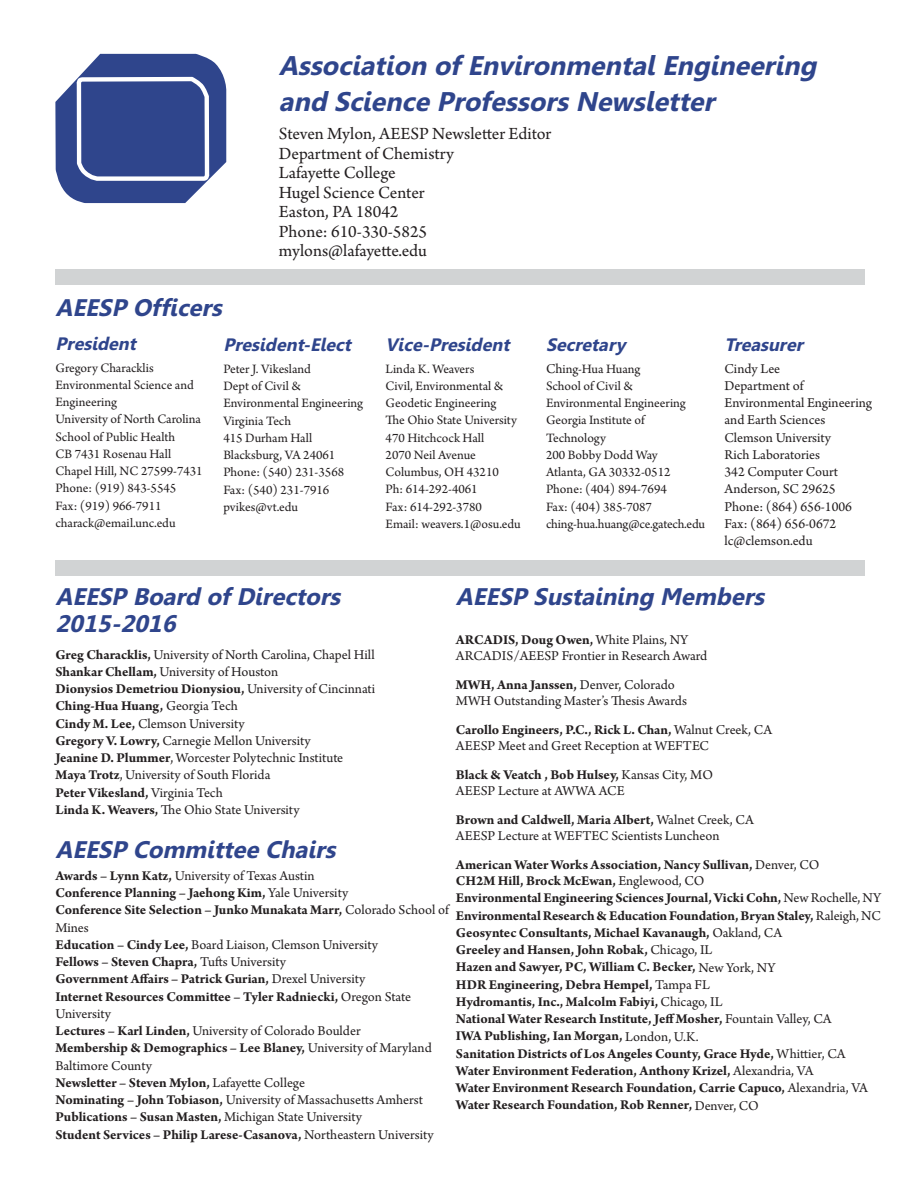
<style>
.page{position:relative;width:918px;height:1188px;background:#fff}
.page>*{position:absolute;margin:0;border:0;box-sizing:border-box;transform-origin:0 0}
.t1{font:italic 700 27px/36px "Leelawadee";color:#2f458c}
.t2{font:italic 700 24px/27px "Leelawadee";color:#2f458c}
.t3{font:18px/19.5px "Arno Pro";color:#231f20}
.t4{font:italic 700 18px "Leelawadee";color:#2f458c}
.t5{font:700 14.25px/17.2px "Arno Pro";color:#231f20}
.t6{font:14.25px/17.2px "Arno Pro";color:#231f20}
.t7{font:13.5px/17.2px "Arno Pro";color:#231f20}
.s1{font-size:14.25px}
.s2{font-weight:700}
.s3{font-weight:400}
</style>
<div class="page">
<svg style="left:55px;top:54px;width:171px;height:145px"></svg>
<svg style="left:73px;top:75px;width:140px;height:486px"></svg>
<div style="left:56px;top:269px;width:810px;height:15px;background:#d1d3d4"></div>
<div style="left:56px;top:561px;width:810px;height:15px;background:#d1d3d4"></div>
<h1 class="t1" style="left:279px;top:50px;width:544px">Association of Environmental Engineering and Science Professors Newsletter</h1>
<p class="t3" style="left:279px;top:126px;width:274px">Steven Mylon, AEESP Newsletter Editor<br>Department of Chemistry<br>Lafayette College<br>Hugel Science Center<br>Easton, PA 18042<br>Phone: 610-330-5825 mylons@lafayette.edu</p>
<h2 class="t2" style="left:56px;top:296px;width:173px">AEESP Officers</h2>
<p class="t4" style="left:56px;top:337px;width:86px">President</p>
<p class="t7" style="left:56px;top:360px;width:149px">Gregory Characklis<br>Environmental Science and<br>Engineering<br>University of North Carolina<br>School of Public Health<br>CB 7431 Rosenau Hall<br>Chapel Hill, NC 27599-7431<br>Phone: (919) 843-5545<br>Fax: (919) 966-7911 charack@email.unc.edu</p>
<p class="t4" style="left:223px;top:338px;width:133px">President-Elect</p>
<p class="t7" style="left:223px;top:361px;width:141px">Peter J. Vikesland<br>Dept of Civil &amp;<br>Environmental Engineering<br>Virginia Tech<br>415 Durham Hall<br>Blacksburg, VA 24061<br>Phone: (540) 231-3568<br>Fax: (540) 231-7916 pvikes@vt.edu</p>
<p class="t4" style="left:386px;top:337px;width:129px">Vice-President</p>
<p class="t7" style="left:386px;top:361px;width:137px">Linda K. Weavers<br>Civil, Environmental &amp;<br>Geodetic Engineering<br>The Ohio State University<br>470 Hitchcock Hall<br>2070 Neil Avenue<br>Columbus, OH 43210<br>Ph: 614-292-4061<br>Fax: 614-292-3780<br>Email: weavers.1@osu.edu</p>
<p class="t4" style="left:546px;top:337px;width:81px">Secretary</p>
<p class="t7" style="left:546px;top:361px;width:161px"><span class="s1">Ch</span>ing-Hua Huang<br>School of Civil &amp;<br>Environmental Engineering<br>Georgia Institute of<br>Technology<br>200 Bobby Dodd Way<br>Atlanta, GA 30332-0512<br>Phone: (404) 894-7694<br>Fax: (404) 385-7087 ching-hua.huang@ce.gatech.edu</p>
<p class="t4" style="left:724px;top:337px;width:84px">Treasurer</p>
<p class="t6" style="left:724px;top:361px;width:149px">Cindy Lee<br>Department of<br>Environmental Engineering and Earth Sciences<br>Clemson University<br>Rich Laboratories<br>342 Computer Court<br>Anderson, SC 29625<br>Phone: (864) 656-1006<br>Fax: (864) 656-0672 lc@clemson.edu</p>
<h2 class="t2" style="left:55px;top:586px;width:291px">AEESP Board of Directors<br>2015-2016</h2>
<p class="t6" style="left:56px;top:647px;width:321px"><span class="s2">Greg Characklis,</span> University of North Carolina, Chapel Hill <span class="s2">Shankar Chellam,</span> University of Houston<br><span class="s2">Dionysios Demetriou Dionysiou,</span> University of Cincinnati <span class="s2">Ching-Hua Huang,</span> Georgia Tech<br><span class="s2">Cindy M. Lee,</span> Clemson University<br><span class="s2">Gregory V. Lowry,</span> Carnegie Mellon University<br><span class="s2">Jeanine D. Plummer</span>, Worcester Polytechnic Institute <span class="s2">Maya Trotz</span>, University of South Florida<br><span class="s2">Peter Vikesland,</span> Virginia Tech<br><span class="s2">Linda K. Weavers,</span> The Ohio State University</p>
<h2 class="t2" style="left:56px;top:839px;width:286px">AEESP Committee Chairs</h2>
<p class="t5" style="left:56px;top:868px;width:395px">Awards – Lynn Katz, <span class="s3">University of Texas Austin<br></span>Conference Planning – Jaehong Kim, <span class="s3">Yale University<br></span>Conference Site Selection – Junko Munakata Marr, <span class="s3">Colorado School of Mines<br></span>Education – Cindy Lee, <span class="s3">Board Liaison, Clemson University<br></span>Fellows – Steven Chapra, <span class="s3">Tufts University<br></span>Government Affairs – Patrick Gurian, <span class="s3">Drexel University<br></span>Internet Resources Committee – Tyler Radniecki, <span class="s3">Oregon State University<br></span>Lectures – Karl Linden, <span class="s3">University of Colorado Boulder<br></span>Membership &amp; Demographics – Lee Blaney, <span class="s3">University of Maryland Baltimore County<br></span>Newsletter – Steven Mylon, <span class="s3">Lafayette College<br></span>Nominating – John Tobiason, <span class="s3">University of Massachusetts Amherst </span>Publications – Susan Masten, <span class="s3">Michigan State University<br></span>Student Services – Philip Larese-Casanova, <span class="s3">Northeastern University</span></p>
<h2 class="t2" style="left:456px;top:586px;width:314px">AEESP Sustaining Members</h2>
<p class="t6" style="left:456px;top:633px;width:253px;line-height:16.5px"><span class="s2">ARCADIS, Doug Owen,</span> White Plains, NY<br>ARCADIS/AEESP Frontier in Research Award</p>
<p class="t6" style="left:456px;top:678px;width:232px;line-height:16.5px"><span class="s2">MWH, Anna Janssen,</span> Denver, Colorado<br>MWH Outstanding Master’s Thesis Awards</p>
<p class="t6" style="left:456px;top:723px;width:318px;line-height:16.5px"><span class="s2">Carollo Engineers, P.C., Rick L. Chan,</span> Walnut Creek, CA<br>AEESP Meet and Greet Reception at WEFTEC</p>
<p class="t6" style="left:456px;top:768px;width:258px;line-height:16.5px"><span class="s2">Black &amp; Veatch , Bob Hulsey,</span> Kansas City, MO<br>AEESP Lecture at AWWA ACE</p>
<p class="t6" style="left:456px;top:813px;width:299px;line-height:16.5px"><span class="s2">Brown and Caldwell, Maria Albert,</span> Walnet Creek, CA<br>AEESP Lecture at WEFTEC Scientists Luncheon</p>
<p class="t5" style="left:456px;top:857px;width:427px">American Water Works Association, Nancy Sullivan, <span class="s3">Denver, CO<br></span>CH2M Hill, Brock McEwan, <span class="s3">Englewood, CO<br></span>Environmental Engineering Sciences Journal, Vicki Cohn, <span class="s3">New Rochelle, NY </span>Environmental Research &amp; Education Foundation, Bryan Staley, <span class="s3">Raleigh, NC </span>Geosyntec Consultants, Michael Kavanaugh, <span class="s3">Oakland, CA<br></span>Greeley and Hansen, John Robak, <span class="s3">Chicago, IL<br></span>Hazen and Sawyer, PC, William C. Becker, <span class="s3">New York, NY<br></span>HDR Engineering, Debra Hempel, <span class="s3">Tampa FL<br></span>Hydromantis, Inc., Malcolm Fabiyi, <span class="s3">Chicago, IL<br></span>National Water Research Institute, Jeff Mosher, <span class="s3">Fountain Valley, CA<br></span>IWA Publishing, Ian Morgan, <span class="s3">London, U.K.<br></span>Sanitation Districts of Los Angeles County, Grace Hyde, <span class="s3">Whittier, CA </span>Water Environment Federation, Anthony Krizel, <span class="s3">Alexandria, VA<br></span>Water Environment Research Foundation, Carrie Capuco, <span class="s3">Alexandria, VA </span>Water Research Foundation, Rob Renner, <span class="s3">Denver, CO</span></p>
</div>
